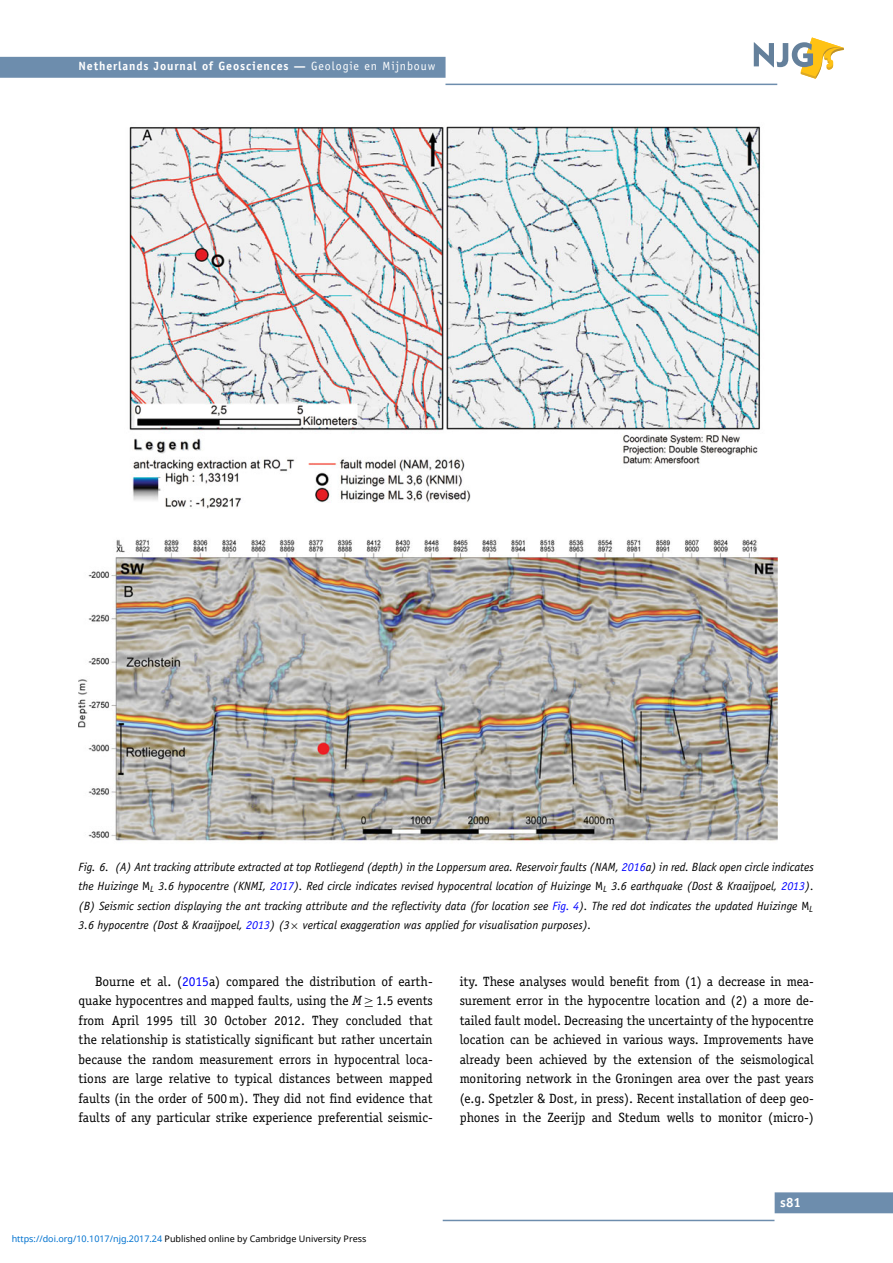
<style>
.page{position:relative;width:893px;height:1263px;background:#fff}
.page>*{position:absolute;margin:0;border:0;box-sizing:border-box;transform-origin:0 0}
.t1{font:13.5px/19.5px "Officina Serif Std";color:#000;text-align:justify}
.t2{font:700 13.5px "Officina Sans Std";color:#fff}
.t3{font:italic 12px/19.5px "Officina Sans Std";color:#000;text-align:justify}
.t4{font:700 12px "Officina Sans Std";letter-spacing:.07em;color:#fff}
.t5{font:9px "Noto Sans";color:#000}
.s1{font-weight:400}
.s2{color:#00f}
.s3{font-style:normal}
.s4{font-family:"MTSY";font-style:normal}
.s5{font-style:italic}
.s6{font-family:"MTSY"}
.s7{color:#0172cf}
</style>
<div class="page">
<svg style="left:754px;top:38px;width:90px;height:41px"></svg>
<div style="left:0;top:57px;width:446px;height:21px;background:#6d8dad"></div>
<hr style="left:445px;top:84px;width:332px;height:1px;background:#6d8dad">
<img style="left:79px;top:126px;width:699px;height:715px">
<div style="left:775px;top:1192px;width:118px;height:21px;background:#6d8dad"></div>
<hr style="left:443px;top:1220px;width:331px;height:1px;background:#6d8dad">
<p class="t4" style="left:79px;top:61px;width:358px">Netherlands Journal of Geosciences — <span class="s1">Geologie en Mijnbouw</span></p>
<p class="t3" style="left:79px;top:858px;width:737px">Fig. 6. (A) Ant tracking attribute extracted at top Rotliegend (depth) in the Loppersum area. Reservoir faults (NAM, <span class="s2">2016</span>a) in red. Black open circle indicates the Huizinge <span class="s3">M</span><sub>L</sub> 3.6 hypocentre (KNMI, <span class="s2">2017</span>). Red circle indicates revised hypocentral location of Huizinge <span class="s3">M</span><sub>L</sub> 3.6 earthquake (Dost &amp; Kraaijpoel, <span class="s2">2013</span>). (B) Seismic section displaying the ant tracking attribute and the reflectivity data (for location see <span class="s2">Fig. 4</span>). The red dot indicates the updated Huizinge <span class="s3">M</span><sub>L </sub>3.6 hypocentre (Dost &amp; Kraaijpoel, <span class="s2">2013</span>) (3<span class="s4">×</span> vertical exaggeration was applied for visualisation purposes).</p>
<p class="t1" style="left:79px;top:973px;width:356px;text-indent:16px">Bourne et al. (<span class="s2">2015</span>a) compared the distribution of earth&shy;quake hypocentres and mapped faults, using the <span class="s5">M</span> <span class="s6">≥</span> 1.5 events from April 1995 till 30 October 2012. They concluded that the relationship is statistically significant but rather uncertain because the random measurement errors in hypocentral loca&shy;tions are large relative to typical distances between mapped faults (in the order of 500 m). They did not find evidence that faults of any particular strike experience preferential seismic-</p>
<p class="t1" style="left:460px;top:973px;width:356px">ity. These analyses would benefit from (1) a decrease in mea&shy;surement error in the hypocentre location and (2) a more de&shy;tailed fault model. Decreasing the uncertainty of the hypocentre location can be achieved in various ways. Improvements have already been achieved by the extension of the seismological monitoring network in the Groningen area over the past years (e.g. Spetzler &amp; Dost, in press). Recent installation of deep geo&shy;phones in the Zeerijp and Stedum wells to monitor (micro-)</p>
<p class="t5" style="left:12px;top:1232px;width:356px"><span class="s7">https://doi.org/10.1017/njg.2017.24</span> Published online by Cambridge University Press</p>
<p class="t2" style="left:780px;top:1197px;width:22px">s81</p>
</div>
